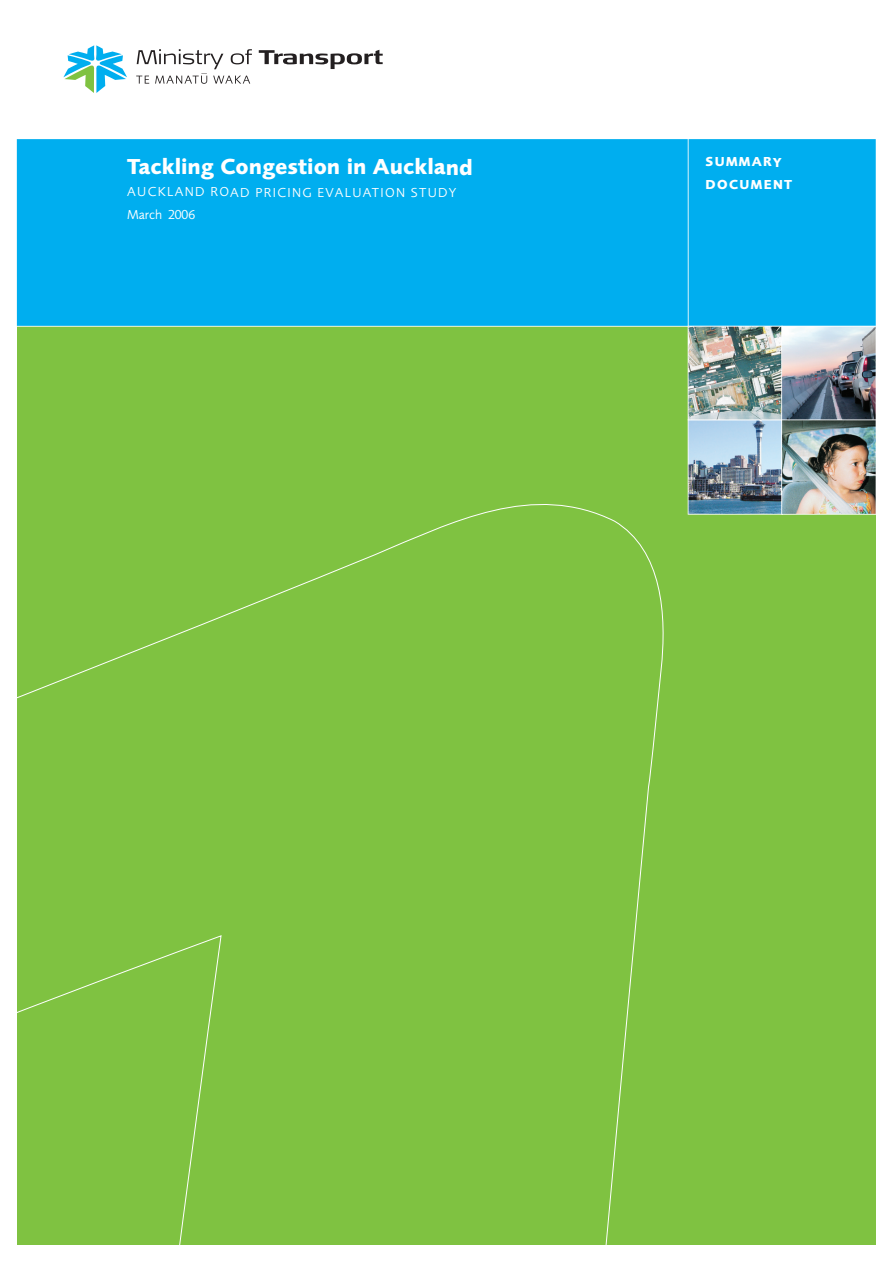
<style>
.page{position:relative;width:893px;height:1263px;background:#fff}
.page>*{position:absolute;margin:0;border:0;box-sizing:border-box;transform-origin:0 0}
.t1{font:700 22.5px "Foundry Sans";color:#fff}
.t2{font:13.5px/22.2px "Foundry Sans";letter-spacing:.1em;color:#fff}
.t3{font:700 13.5px/22.5px "Foundry Sans";letter-spacing:.1em;color:#fff}
</style>
<div class="page">
<div style="left:17px;top:327px;width:859px;height:917px;background:#7fc241"></div>
<div style="left:17px;top:139px;width:672px;height:187px;background:#00aeef"></div>
<div style="left:688px;top:139px;width:188px;height:187px;background:#00aeef"></div>
<img style="left:688px;top:420px;width:93px;height:94px">
<div style="left:688px;top:326px;width:95px;height:94px;border:2px solid #fff"></div>
<img style="left:688px;top:327px;width:93px;height:92px">
<div style="left:781px;top:326px;width:95px;height:95px;border:2px solid #fff"></div>
<img style="left:782px;top:327px;width:93px;height:92px">
<div style="left:781px;top:419px;width:95px;height:96px;border:2px solid #fff"></div>
<img style="left:782px;top:420px;width:93px;height:94px">
<svg style="left:136px;top:49px;width:116px;height:35px"></svg>
<svg style="left:259px;top:50px;width:124px;height:19px"></svg>
<svg style="left:63px;top:45px;width:64px;height:48px"></svg>
<h1 class="t1" style="left:127px;top:158px;width:347px">Tackling Congestion in Auckland</h1>
<p class="t2" style="left:127px;top:182px;width:331px">AUCKLAND ROAD PRICING EVALUATION STUDY<br>March 2006</p>
<p class="t3" style="left:705px;top:152px;width:88px">SUMMARY<br>DOCUMENT</p>
</div>
